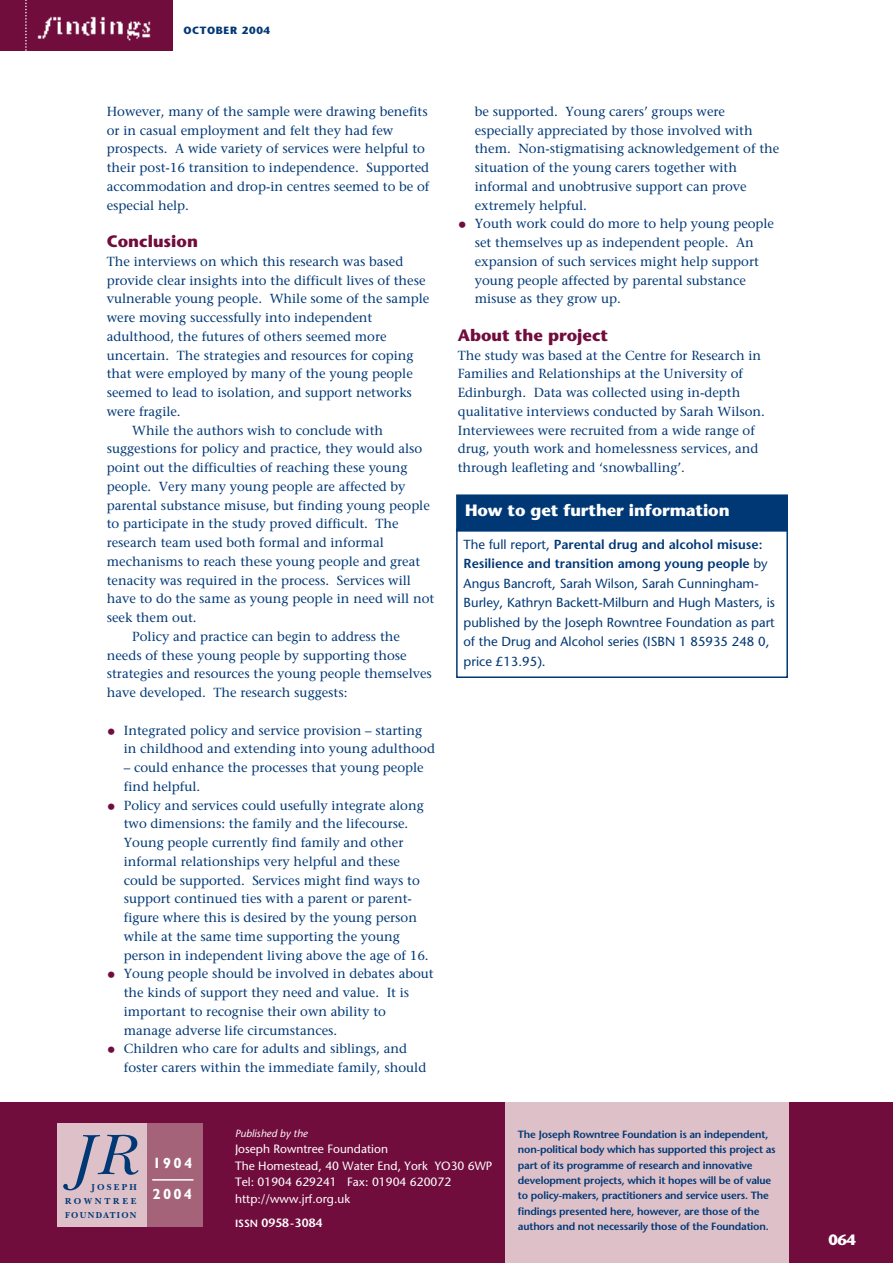
<style>
.page{position:relative;width:893px;height:1263px;background:#fff}
.page>*{position:absolute;margin:0;border:0;box-sizing:border-box;transform-origin:0 0}
.t1{font:italic 59.55px "New Baskerville";color:#003876}
.t2{font:700 16.5px "Stone Sans";letter-spacing:-.005em;color:#fff}
.t3{font:700 16.5px "Stone Sans";color:#710d3d}
.t4{font:700 15px "Stone Sans";color:#fff}
.t5{font:700 14.85px/30.8px "M Gill Sans";letter-spacing:.15em;color:#fff}
.t6{font:13.2px/18.8px "Stone Serif";color:#003876}
.t7{font:13.2px/19.5px "Stone Sans";color:#003876}
.t8{font:12px/16.5px "Stone Sans";color:#fff}
.t9{font:600 12px "Stone Sans";color:#fff}
.t10{font:600 10.5px/15.5px "Stone Sans";letter-spacing:-.015em;color:#003876}
.t11{font:italic 10.5px "Stone Sans";color:#fff}
.t12{font:700 10.5px "Stone Sans";letter-spacing:.065em;color:#003876}
.t13{font:700 9px/14.1px "New Baskerville";letter-spacing:.145em;color:#003876}
.t14{font:700 9px "New Baskerville";letter-spacing:.24em;color:#003876}
.s1{font-family:"Stone Sans";font-size:18px;color:#710d3d}
.s2{font-weight:600}
.s3{font-size:10.5px}
</style>
<div class="page">
<div style="left:0;top:1102px;width:892px;height:161px;background:#710d3d"></div>
<div style="left:146px;top:1124px;width:56px;height:103px;background:#a46378"></div>
<div style="left:57px;top:1124px;width:89px;height:103px;background:#dec1c8"></div>
<hr style="left:152px;top:1179px;width:41px;height:2px;background:#fff">
<div style="left:506px;top:1102px;width:283px;height:161px;background:#dec1c8"></div>
<div style="left:0;top:0;width:173px;height:50px;background:#710d3d"></div>
<img style="left:37px;top:16px;width:114px;height:25px">
<svg style="left:25px;top:0;width:2px;height:51px"></svg>
<div style="left:456px;top:528px;width:332px;height:150px;border:2px solid #003876"></div>
<div style="left:457px;top:495px;width:330px;height:36px;background:#003876"></div>
<div style="left:456px;top:494px;width:332px;height:38px;border:2px solid #003876"></div>
<p class="t12" style="left:183px;top:27px;width:88px">OCTOBER 2004</p>
<p class="t6" style="left:107px;top:103px;width:324px">However, many of the sample were drawing benefits or in casual employment and felt they had few prospects. A wide variety of services were helpful to their post-16 transition to independence. Supported accommodation and drop-in centres seemed to be of especial help.</p>
<p class="t3" style="left:107px;top:235px;width:93px">Conclusion</p>
<p class="t6" style="left:107px;top:253px;width:298px">The interviews on which this research was based</p>
<p class="t6" style="left:107px;top:272px;width:320px">provide clear insights into the difficult lives of these</p>
<p class="t6" style="left:107px;top:291px;width:324px">vulnerable young people. While some of the sample</p>
<p class="t6" style="left:107px;top:310px;width:267px">were moving successfully into independent</p>
<p class="t6" style="left:107px;top:328px;width:281px">adulthood, the futures of others seemed more</p>
<p class="t6" style="left:107px;top:347px;width:308px">uncertain. The strategies and resources for coping</p>
<p class="t6" style="left:107px;top:366px;width:307px">that were employed by many of the young people</p>
<p class="t6" style="left:107px;top:385px;width:306px">seemed to lead to isolation, and support networks</p>
<p class="t6" style="left:107px;top:403px;width:75px">were fragile.</p>
<p class="t6" style="left:132px;top:422px;width:252px">While the authors wish to conclude with</p>
<p class="t6" style="left:107px;top:441px;width:317px">suggestions for policy and practice, they would also</p>
<p class="t6" style="left:107px;top:460px;width:302px">point out the difficulties of reaching these young</p>
<p class="t6" style="left:107px;top:478px;width:300px">people. Very many young people are affected by</p>
<p class="t6" style="left:107px;top:497px;width:324px">parental substance misuse, but finding young people</p>
<p class="t6" style="left:107px;top:516px;width:293px">to participate in the study proved difficult. The</p>
<p class="t6" style="left:107px;top:535px;width:278px">research team used both formal and informal</p>
<p class="t6" style="left:107px;top:553px;width:315px">mechanisms to reach these young people and great</p>
<p class="t6" style="left:107px;top:572px;width:306px">tenacity was required in the process. Services will</p>
<p class="t6" style="left:107px;top:591px;width:329px">have to do the same as young people in need will not</p>
<p class="t6" style="left:107px;top:610px;width:91px">seek them out.</p>
<p class="t6" style="left:132px;top:628px;width:269px">Policy and practice can begin to address the</p>
<p class="t6" style="left:107px;top:647px;width:301px">needs of these young people by supporting those</p>
<p class="t6" style="left:107px;top:666px;width:326px">strategies and resources the young people themselves</p>
<p class="t6" style="left:107px;top:685px;width:242px">have developed. The research suggests:</p>
<p class="t6" style="left:124px;top:722px;width:313px;text-indent:-17px"><span class="s1">•</span> Integrated policy and service provision – starting in childhood and extending into young adulthood</p>
<p class="t6" style="left:124px;top:760px;width:301px">– could enhance the processes that young people find helpful.</p>
<p class="t6" style="left:124px;top:797px;width:306px;text-indent:-17px"><span class="s1">•</span> Policy and services could usefully integrate along two dimensions: the family and the lifecourse.<br>Young people currently find family and other informal relationships very helpful and these could be supported. Services might find ways to support continued ties with a parent or parent&shy;figure where this is desired by the young person while at the same time supporting the young person in independent living above the age of 16.</p>
<p class="t6" style="left:124px;top:966px;width:311px;text-indent:-17px"><span class="s1">•</span> Young people should be involved in debates about the kinds of support they need and value. It is important to recognise their own ability to manage adverse life circumstances.</p>
<p class="t6" style="left:124px;top:1041px;width:304px;text-indent:-17px"><span class="s1">•</span> Children who care for adults and siblings, and foster carers within the immediate family, should</p>
<p class="t6" style="left:475px;top:103px;width:306px">be supported. Young carers’ groups were especially appreciated by those involved with them. Non-stigmatising acknowledgement of the situation of the young carers together with informal and unobtrusive support can prove extremely helpful.</p>
<p class="t6" style="left:475px;top:216px;width:301px;text-indent:-17px"><span class="s1">•</span> Youth work could do more to help young people set themselves up as independent people. An expansion of such services might help support young people affected by parental substance misuse as they grow up.</p>
<p class="t3" style="left:458px;top:329px;width:152px">About the project</p>
<p class="t6" style="left:458px;top:347px;width:309px">The study was based at the Centre for Research in Families and Relationships at the University of Edinburgh. Data was collected using in-depth qualitative interviews conducted by Sarah Wilson.<br>Interviewees were recruited from a wide range of drug, youth work and homelessness services, and through leafleting and ‘snowballing’.</p>
<p class="t2" style="left:465px;top:503px;width:266px">How to get further information</p>
<p class="t7" style="left:463px;top:536px;width:313px">The full report, <span class="s2">Parental drug and alcohol misuse:<br>Resilience and transition among young people</span> by Angus Bancroft, Sarah Wilson, Sarah Cunningham-Burley, Kathryn Backett-Milburn and Hugh Masters, is published by the Joseph Rowntree Foundation as part of the Drug and Alcohol series (ISBN 1 85935 248 0, price £13.95).</p>
<h1 class="t1" style="left:72px;top:1134px;width:64px">JR</h1>
<p class="t14" style="left:91px;top:1184px;width:47px">JOSEPH</p>
<p class="t13" style="left:65px;top:1195px;width:73px">ROWNTREE<br>FOUNDATION</p>
<p class="t5" style="left:152px;top:1149px;width:41px">1904<br>2004</p>
<p class="t11" style="left:235px;top:1129px;width:74px">Published by the</p>
<p class="t8" style="left:235px;top:1142px;width:259px">Joseph Rowntree Foundation<br>The Homestead, 40 Water End, York YO30 6WP<br>Tel: 01904 629241 Fax: 01904 620072 http://www.jrf.org.uk</p>
<p class="t9" style="left:235px;top:1218px;width:89px"><span class="s3">ISSN</span> 0958-3084</p>
<p class="t10" style="left:518px;top:1127px;width:259px">The Joseph Rowntree Foundation is an independent, non-political body which has supported this project as part of its programme of research and innovative development projects, which it hopes will be of value to policy-makers, practitioners and service users. The findings presented here, however, are those of the authors and not necessarily those of the Foundation.</p>
<p class="t4" style="left:828px;top:1234px;width:29px">064</p>
</div>
